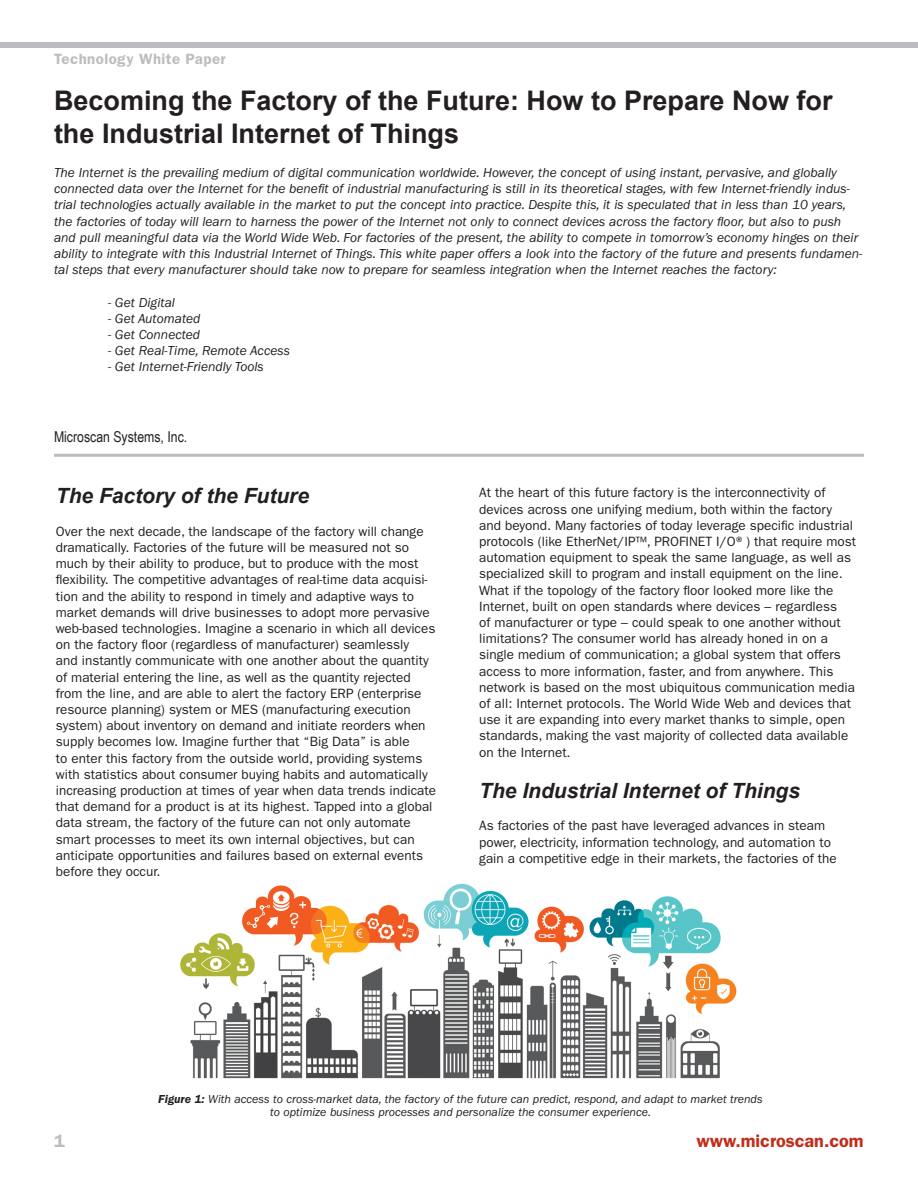
<style>
.page{position:relative;width:918px;height:1188px;background:#fff}
.page>*{position:absolute;margin:0;border:0;box-sizing:border-box;transform-origin:0 0}
.t1{font:700 27px/32.4px "Arial";color:#231f20}
.t2{font:italic 700 21px "Arial";color:#231f20}
.t3{font:600 18px "ITC Franklin Gothic Std";color:#c02d19}
.t4{font:600 18px "ITC Franklin Gothic Std";color:#bcbdc0}
.t5{font:15px "Arial Narrow";color:#231f20}
.t6{font:600 15px "ITC Franklin Gothic Std";letter-spacing:.03em;color:#bcbdc0}
.t7{font:13.5px/16.2px "ITC Franklin Gothic Std";color:#231f20}
.t8{font:italic 13.5px/16.2px "ITC Franklin Gothic Std";color:#231f20}
.t9{font:italic 12px/12.8px "ITC Franklin Gothic Std";color:#231f20;text-align:center}
.s1{font-weight:600}
</style>
<div class="page">
<div style="left:0;top:43px;width:918px;height:5px;background:#bcbdc0"></div>
<img style="left:180px;top:883px;width:557px;height:196px">
<hr style="left:54px;top:454px;width:810px;height:3px;background:#231f20">
<p class="t6" style="left:54px;top:50px;width:173px">Technology White Paper</p>
<p class="t1" style="left:54px;top:86px;width:780px">Becoming the Factory of the Future: How to Prepare Now for the Industrial Internet of Things</p>
<p class="t8" style="left:54px;top:165px;width:810px">The Internet is the prevailing medium of digital communication worldwide. However, the concept of using instant, pervasive, and globally connected data over the Internet for the benefit of industrial manufacturing is still in its theoretical stages, with few Internet-friendly indus&shy;trial technologies actually available in the market to put the concept into practice. Despite this, it is speculated that in less than 10 years, the factories of today will learn to harness the power of the Internet not only to connect devices across the factory floor, but also to push and pull meaningful data via the World Wide Web. For factories of the present, the ability to compete in tomorrow’s economy hinges on their ability to integrate with this Industrial Internet of Things. This white paper offers a look into the factory of the future and presents fundamen&shy;tal steps that every manufacturer should take now to prepare for seamless integration when the Internet reaches the factory:</p>
<p class="t8" style="left:108px;top:294px;width:68px">- Get Digital</p>
<p class="t8" style="left:108px;top:310px;width:94px">- Get Automated</p>
<p class="t8" style="left:108px;top:327px;width:94px">- Get Connected</p>
<p class="t8" style="left:108px;top:343px;width:183px">- Get Real-Time, Remote Access</p>
<p class="t8" style="left:108px;top:359px;width:157px">- Get Internet-Friendly Tools</p>
<p class="t5" style="left:54px;top:425px;width:135px">Microscan Systems, Inc.</p>
<p class="t2" style="left:56px;top:482px;width:255px">The Factory of the Future</p>
<p class="t7" style="left:56px;top:523px;width:382px">Over the next decade, the landscape of the factory will change dramatically. Factories of the future will be measured not so much by their ability to produce, but to produce with the most flexibility. The competitive advantages of real-time data acquisi&shy;tion and the ability to respond in timely and adaptive ways to market demands will drive businesses to adopt more pervasive web-based technologies. Imagine a scenario in which all devices on the factory floor (regardless of manufacturer) seamlessly<br>and instantly communicate with one another about the quantity of material entering the line, as well as the quantity rejected from the line, and are able to alert the factory ERP (enterprise resource planning) system or MES (manufacturing execution system) about inventory on demand and initiate reorders when supply becomes low. Imagine further that “Big Data” is able<br>to enter this factory from the outside world, providing systems with statistics about consumer buying habits and automatically increasing production at times of year when data trends indicate that demand for a product is at its highest. Tapped into a global data stream, the factory of the future can not only automate smart processes to meet its own internal objectives, but can anticipate opportunities and failures based on external events before they occur.</p>
<p class="t7" style="left:479px;top:485px;width:378px">At the heart of this future factory is the interconnectivity of devices across one unifying medium, both within the factory and beyond. Many factories of today leverage specific industrial protocols (like EtherNet/IP™, PROFINET I/O®) that require most automation equipment to speak the same language, as well as specialized skill to program and install equipment on the line.<br>What if the topology of the factory floor looked more like the Internet, built on open standards where devices – regardless<br>of manufacturer or type – could speak to one another without limitations? The consumer world has already honed in on a single medium of communication; a global system that offers access to more information, faster, and from anywhere. This network is based on the most ubiquitous communication media of all: Internet protocols. The World Wide Web and devices that use it are expanding into every market thanks to simple, open standards, making the vast majority of collected data available on the Internet.</p>
<p class="t2" style="left:479px;top:777px;width:322px">The Industrial Internet of Things</p>
<p class="t7" style="left:479px;top:818px;width:359px">As factories of the past have leveraged advances in steam power, electricity, information technology, and automation to gain a competitive edge in their markets, the factories of the</p>
<p class="t9" style="left:158px;top:1093px;width:606px"><span class="s1">Figure 1:</span> With access to cross-market data, the factory of the future can predict, respond, and adapt to market trends to optimize business processes and personalize the consumer experience.</p>
<p class="t4" style="left:54px;top:1131px;width:12px">1</p>
<p class="t3" style="left:697px;top:1131px;width:169px">www.microscan.com</p>
</div>
